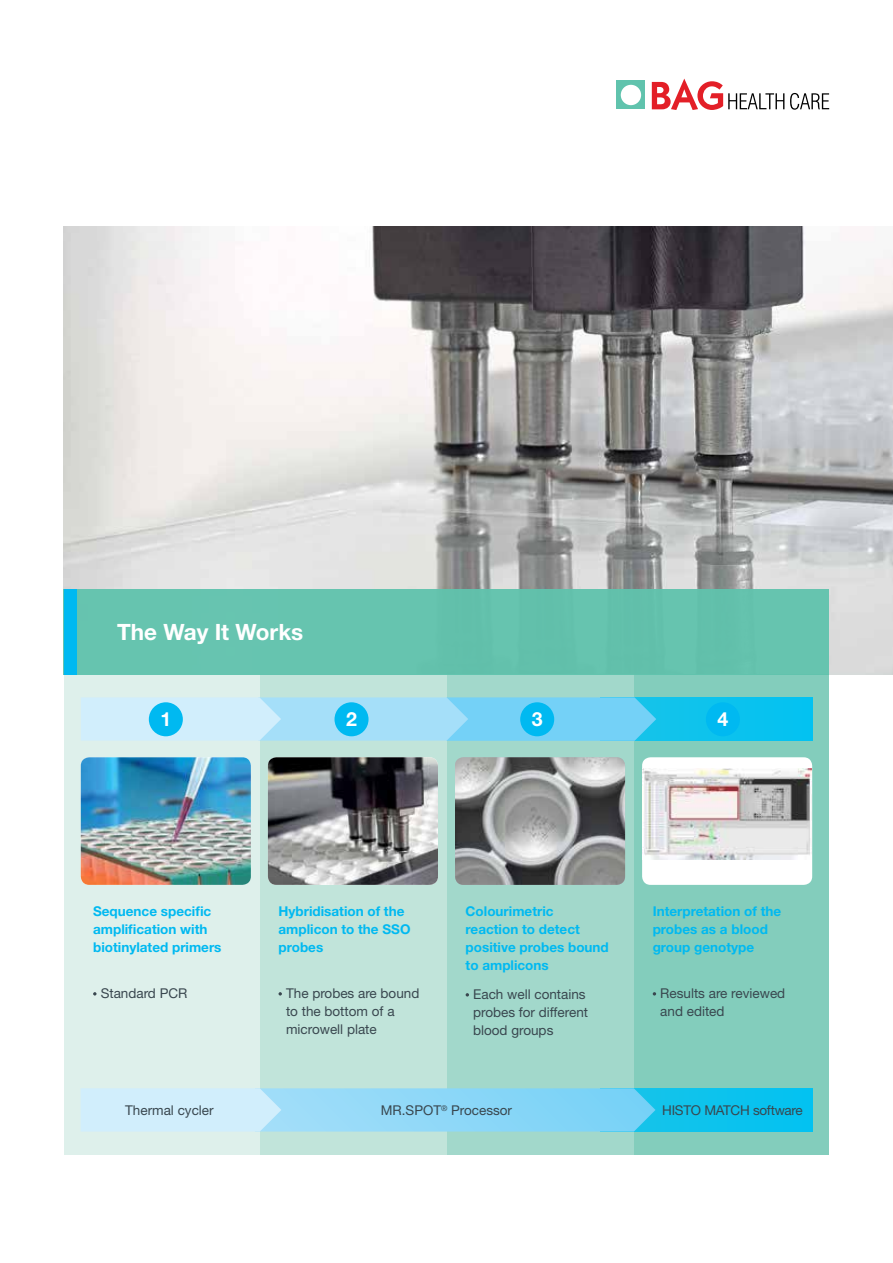
<style>
.page{position:relative;width:893px;height:1263px;background:#fff}
.page>*{position:absolute;margin:0;border:0;box-sizing:border-box;transform-origin:0 0}
.t1{font:700 22.5px "Helvetica Neue LT Std";color:#fff}
.t2{font:700 19.5px "Helvetica Neue LT Std";color:#fff}
.t3{font:700 13.5px/18px "Helvetica Neue LT Std";color:#00b9f1}
.t4{font:13.5px/18px "Helvetica Neue LT Std";color:#39474f}
.t5{font:13.5px "Helvetica Neue LT Std";letter-spacing:-.02em;color:#39474f}
</style>
<div class="page">
<div style="left:617px;top:81px;width:28px;height:28px;background:#60c3ad"></div>
<div style="left:621px;top:85px;width:20px;height:20px;background:#fff;border-radius:50%"></div>
<svg style="left:652px;top:79px;width:132px;height:31px"></svg>
<svg style="left:790px;top:93px;width:39px;height:17px"></svg>
<img style="left:64px;top:226px;width:829px;height:448px">
<div style="left:634px;top:674px;width:195px;height:481px;background:#83cdbc"></div>
<div style="left:446px;top:674px;width:188px;height:481px;background:#a2d8cb"></div>
<div style="left:259px;top:674px;width:187px;height:481px;background:#c1e4da"></div>
<div style="left:64px;top:674px;width:195px;height:481px;background:#def0eb"></div>
<div style="left:600px;top:697px;width:213px;height:44px;background:#09c2ee"></div>
<svg style="left:81px;top:697px;width:575px;height:44px;background:#a0def8"></svg>
<img style="left:81px;top:757px;width:170px;height:128px">
<img style="left:455px;top:757px;width:170px;height:128px">
<img style="left:268px;top:757px;width:170px;height:128px">
<div style="left:642px;top:757px;width:170px;height:128px;background:#fff;border-radius:9px"></div>
<img style="left:643px;top:768px;width:168px;height:91px">
<div style="left:64px;top:589px;width:765px;height:85px;background:#60c3ad"></div>
<div style="left:64px;top:589px;width:13px;height:85px;background:#00b9f1"></div>
<div style="left:706px;top:702px;width:34px;height:34px;background:#00b9f1;border-radius:50%"></div>
<div style="left:149px;top:702px;width:34px;height:34px;background:#00b9f1;border-radius:50%"></div>
<div style="left:334px;top:702px;width:35px;height:34px;background:#00b9f1;border-radius:50%"></div>
<div style="left:520px;top:702px;width:34px;height:34px;background:#00b9f1;border-radius:50%"></div>
<div style="left:600px;top:1088px;width:213px;height:43px;background:#0bc2ee"></div>
<svg style="left:81px;top:1088px;width:574px;height:43px;background:#a0def8"></svg>
<h1 class="t1" style="left:117px;top:618px;width:188px">The Way It Works</h1>
<h2 class="t2" style="left:160px;top:707px;width:12px">1</h2>
<h2 class="t2" style="left:346px;top:707px;width:12px">2</h2>
<h2 class="t2" style="left:532px;top:707px;width:12px">3</h2>
<h2 class="t2" style="left:717px;top:707px;width:12px">4</h2>
<p class="t3" style="left:93px;top:902px;width:130px">Sequence specific amplification with biotinylated primers</p>
<p class="t4" style="left:101px;top:984px;width:88px">Standard PCR</p>
<p class="t3" style="left:278px;top:902px;width:133px">Hybridisation of the amplicon to the SSO probes</p>
<p class="t4" style="left:286px;top:984px;width:135px">The probes are bound to the bottom of a microwell plate</p>
<p class="t3" style="left:466px;top:902px;width:145px">Colourimetric reaction to detect positive probes bound to amplicons</p>
<p class="t4" style="left:473px;top:985px;width:117px">Each well contains probes for different blood groups</p>
<p class="t3" style="left:653px;top:902px;width:130px">Interpretation of the probes as a blood group genotype</p>
<p class="t4" style="left:660px;top:984px;width:127px">Results are reviewed and edited</p>
<p class="t4" style="left:125px;top:1101px;width:90px">Thermal cycler</p>
<p class="t4" style="left:381px;top:1101px;width:133px">MR.SPOT<sup>®</sup> Processor</p>
<p class="t5" style="left:662px;top:1102px;width:142px">HISTO MATCH software</p>
</div>
